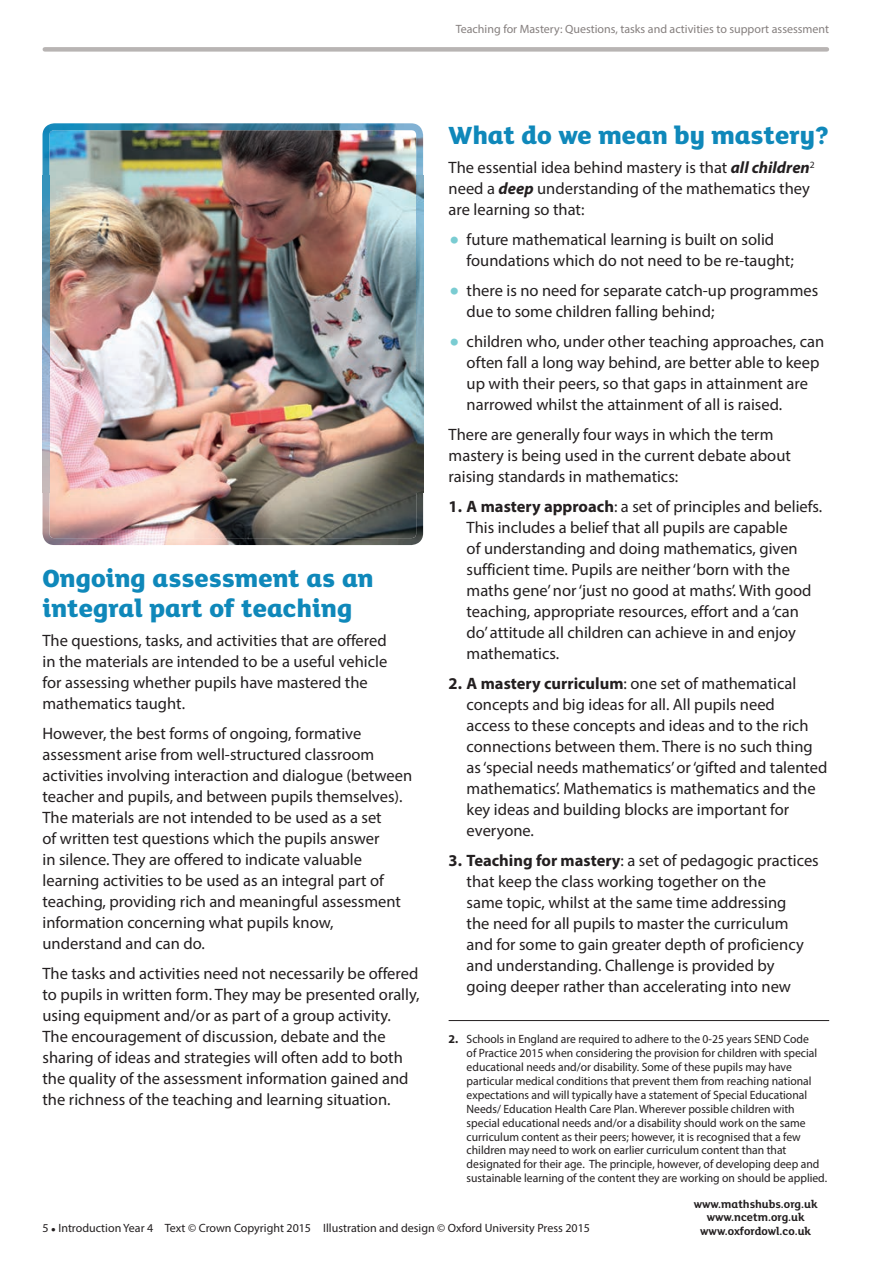
<style>
.page{position:relative;width:893px;height:1263px;background:#fff}
.page>*{position:absolute;margin:0;border:0;box-sizing:border-box;transform-origin:0 0}
.t1{font:800 27px/30px "FS Lola Primary";color:#0f88ba}
.t2{font:16.5px/21px "Myriad Pro";color:#231f20}
.t3{font:12px/13.8px "Myriad Pro";color:#231f20}
.t4{font:12px "Myriad Pro";color:#857f7e}
.t5{font:700 12px/13.5px "FS Lola Primary";color:#231f20;text-align:center}
.s1{font-weight:700;font-style:italic}
.s2{font-family:"FS Lola Primary";font-size:34.5px;color:#7accd2}
.s3{font-weight:700}
.s4{font-size:16.5px}
</style>
<div class="page">
<div style="left:45px;top:47px;width:782px;height:5px;background:#b8b4b3"></div>
<hr style="left:449px;top:1020px;width:380px;height:1px;background:#231f20">
<img style="left:49px;top:176px;width:367px;height:316px">
<img style="left:43px;top:123px;width:380px;height:53px">
<img style="left:43px;top:176px;width:6px;height:316px">
<img style="left:416px;top:176px;width:7px;height:316px">
<img style="left:43px;top:492px;width:380px;height:53px">
<p class="t4" style="left:456px;top:21px;width:375px">Teaching for Mastery: Questions, tasks and activities to support assessment</p>
<h1 class="t1" style="left:43px;top:561px;width:333px">Ongoing assessment as an integral part of teaching</h1>
<p class="t2" style="left:43px;top:630px;width:346px">The questions, tasks, and activities that are offered in the materials are intended to be a useful vehicle for assessing whether pupils have mastered the mathematics taught.</p>
<p class="t2" style="left:43px;top:723px;width:371px">However, the best forms of ongoing, formative assessment arise from well-structured classroom activities involving interaction and dialogue (between teacher and pupils, and between pupils themselves).<br>The materials are not intended to be used as a set<br>of written test questions which the pupils answer<br>in silence. They are offered to indicate valuable learning activities to be used as an integral part of teaching, providing rich and meaningful assessment information concerning what pupils know, understand and can do.</p>
<p class="t2" style="left:43px;top:963px;width:379px">The tasks and activities need not necessarily be offered to pupils in written form. They may be presented orally, using equipment and/or as part of a group activity.<br>The encouragement of discussion, debate and the sharing of ideas and strategies will often add to both the quality of the assessment information gained and the richness of the teaching and learning situation.</p>
<h1 class="t1" style="left:449px;top:118px;width:382px">What do we mean by mastery?</h1>
<p class="t2" style="left:449px;top:157px;width:368px">The essential idea behind mastery is that <span class="s1">all children</span><sup>2 </sup>need a <span class="s1">deep</span> understanding of the mathematics they are learning so that:</p>
<p class="t2" style="left:467px;top:229px;width:329px;text-indent:-18px"><span class="s2">•</span> future mathematical learning is built on solid foundations which do not need to be re-taught;</p>
<p class="t2" style="left:467px;top:280px;width:353px;text-indent:-18px"><span class="s2">•</span> there is no need for separate catch-up programmes due to some children falling behind;</p>
<p class="t2" style="left:467px;top:331px;width:359px;text-indent:-18px"><span class="s2">•</span> children who, under other teaching approaches, can often fall a long way behind, are better able to keep up with their peers, so that gaps in attainment are narrowed whilst the attainment of all is raised.</p>
<p class="t2" style="left:449px;top:424px;width:344px">There are generally four ways in which the term mastery is being used in the current debate about raising standards in mathematics:</p>
<p class="t2" style="left:467px;top:496px;width:357px;text-indent:-18px"><span class="s3">1. A mastery approach</span>: a set of principles and beliefs.<br>This includes a belief that all pupils are capable<br>of understanding and doing mathematics, given sufficient time. Pupils are neither ‘born with the maths gene’ nor ‘just no good at maths’. With good teaching, appropriate resources, effort and a ‘can do’ attitude all children can achieve in and enjoy mathematics.</p>
<p class="t2" style="left:467px;top:673px;width:362px;text-indent:-18px"><span class="s3">2. A mastery curriculum</span>: one set of mathematical concepts and big ideas for all. All pupils need<br>access to these concepts and ideas and to the rich connections between them. There is no such thing as ‘special needs mathematics’ or ‘gifted and talented mathematics’. Mathematics is mathematics and the key ideas and building blocks are important for everyone.</p>
<p class="t2" style="left:467px;top:850px;width:354px;text-indent:-18px"><span class="s3">3. Teaching for mastery</span>: a set of pedagogic practices that keep the class working together on the<br>same topic, whilst at the same time addressing<br>the need for all pupils to master the curriculum and for some to gain greater depth of proficiency and understanding. Challenge is provided by going deeper rather than accelerating into new</p>
<p class="t3" style="left:467px;top:1032px;width:362px;text-indent:-18px"><span class="s3">2.</span> Schools in England are required to adhere to the 0-25 years SEND Code<br>of Practice 2015 when considering the provision for children with special educational needs and/or disability. Some of these pupils may have particular medical conditions that prevent them from reaching national expectations and will typically have a statement of Special Educational Needs/ Education Health Care Plan. Wherever possible children with special educational needs and/or a disability should work on the same curriculum content as their peers; however, it is recognised that a few children may need to work on earlier curriculum content than that designated for their age. The principle, however, of developing deep and sustainable learning of the content they are working on should be applied.</p>
<p class="t3" style="left:43px;top:1221px;width:549px">5 <span class="s4">•</span> Introduction Year 4 Text © Crown Copyright 2015 Illustration and design © Oxford University Press 2015</p>
<p class="t5" style="left:694px;top:1196px;width:125px">www.mathshubs.org.uk www.ncetm.org.uk www.oxfordowl.co.uk</p>
</div>
